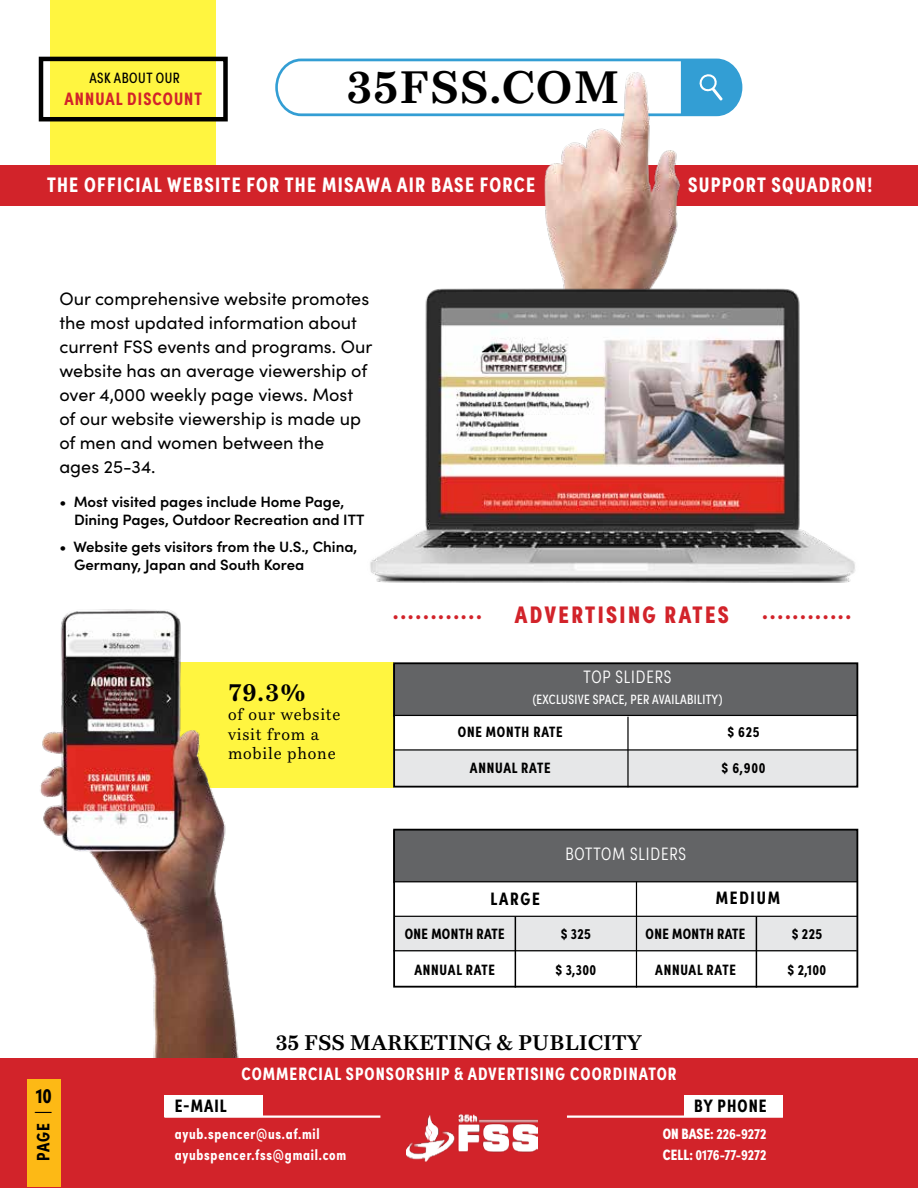
<style>
.page{position:relative;width:918px;height:1188px;background:#fff}
.page>*{position:absolute;margin:0;border:0;box-sizing:border-box;transform-origin:0 0}
.t1{font:700 45px "Bressay";letter-spacing:.025em;color:#000}
.t2{font:700 24.3px "Bressay";color:#000}
.t3{font:900 24px "Sofia Pro Condensed";letter-spacing:.1em;color:#d2232a}
.t4{font:700 21px "Sofia Pro Condensed";letter-spacing:.06em;color:#fff}
.t5{font:700 21px "Bressay";color:#000}
.t6{font:700 21px "Sofia Pro Condensed";color:#000}
.t7{font:18px/24px "Sofia Pro";color:#000}
.t8{font:700 18px "Sofia Pro Condensed";letter-spacing:.06em;color:#fff}
.t9{font:700 18px "Sofia Pro Condensed";letter-spacing:.06em;color:#000}
.t10{font:300 18px "Sofia Pro Condensed";letter-spacing:.05em;color:#fff}
.t11{font:700 18px "Sofia Pro Condensed";letter-spacing:.06em;color:#d2232a}
.t12{font:16.2px/19.5px "Bressay";letter-spacing:.05em;color:#000}
.t13{font:600 15px/18px "Sofia Pro";color:#000}
.t14{font:700 15px "Sofia Pro Condensed";letter-spacing:.04em;color:#000}
.t15{font:700 15px/21px "Sofia Pro Condensed";letter-spacing:.05em;color:#fff}
.t16{font:700 15px/21px "Sofia Pro Condensed";color:#fff}
.t17{font:15px "Sofia Pro Condensed";letter-spacing:.035em;color:#000}
.t18{font:13.5px "Sofia Pro Condensed";letter-spacing:.025em;color:#fff}
.s1{font-weight:900}
</style>
<div class="page">
<div style="left:133px;top:662px;width:260px;height:125px;background:#fff540"></div>
<img style="left:40px;top:609px;width:230px;height:449px">
<div style="left:0;top:1058px;width:918px;height:130px;background:#d2232a"></div>
<div style="left:50px;top:0;width:165px;height:202px;background:#fff540"></div>
<div style="left:39px;top:57px;width:189px;height:64px;border:4px solid #000"></div>
<div style="left:0;top:165px;width:918px;height:40px;background:#d2232a"></div>
<div style="left:164px;top:1096px;width:99px;height:21px;background:#fff"></div>
<hr style="left:164px;top:1116px;width:216px;height:2px;background:#fff">
<div style="left:684px;top:1096px;width:99px;height:21px;background:#fff"></div>
<hr style="left:567px;top:1116px;width:216px;height:2px;background:#fff">
<img style="left:407px;top:1115px;width:131px;height:46px">
<svg style="left:275px;top:59px;width:467px;height:57px"></svg>
<div style="left:394px;top:664px;width:463px;height:53px;background:#636466"></div>
<div style="left:394px;top:715px;width:463px;height:35px;background:#fff"></div>
<div style="left:394px;top:750px;width:463px;height:36px;background:#e6e7e8"></div>
<div style="left:393px;top:662px;width:465px;height:126px;border:2px solid #000"></div>
<hr style="left:394px;top:715px;width:463px;height:1px;background:#000">
<hr style="left:394px;top:749px;width:464px;height:2px;background:#000">
<hr style="left:627px;top:717px;width:2px;height:70px;background:#000">
<div style="left:394px;top:830px;width:463px;height:53px;background:#636466"></div>
<div style="left:394px;top:882px;width:463px;height:35px;background:#fff"></div>
<div style="left:394px;top:917px;width:463px;height:35px;background:#e6e7e8"></div>
<hr style="left:394px;top:881px;width:463px;height:1px;background:#000">
<hr style="left:394px;top:916px;width:464px;height:1px;background:#000">
<div style="left:393px;top:829px;width:465px;height:159px;border:2px solid #000"></div>
<hr style="left:393px;top:950px;width:464px;height:1px;background:#000">
<hr style="left:515px;top:917px;width:1px;height:71px;background:#000">
<hr style="left:756px;top:917px;width:1px;height:71px;background:#000">
<hr style="left:636px;top:881px;width:1px;height:107px;background:#000">
<img style="left:480px;top:58px;width:226px;height:202px">
<img style="left:370px;top:260px;width:485px;height:323px">
<div style="left:27px;top:1079px;width:34px;height:108px;background:#fdb915"></div>
<p class="t17" style="left:90px;top:67px;width:92px">ASK ABOUT OUR</p>
<p class="t11" style="left:65px;top:85px;width:139px">ANNUAL DISCOUNT</p>
<h1 class="t1" style="left:347px;top:62px;width:275px">35FSS.COM</h1>
<p class="t4" style="left:47px;top:169px;width:490px">THE OFFICIAL WEBSITE FOR THE MISAWA AIR BASE FORCE</p>
<p class="t4" style="left:688px;top:169px;width:186px">SUPPORT SQUADRON!</p>
<p class="t7" style="left:59px;top:286px;width:314px">Our comprehensive website promotes the most updated information about current FSS events and programs. Our website has an average viewership of over 4,000 weekly page views. Most of our website viewership is made up of men and women between the<br>ages 25-34.</p>
<p class="t13" style="left:74px;top:492px;width:292px;text-indent:-15px">• Most visited pages include Home Page,<br>Dining Pages, Outdoor Recreation and ITT</p>
<p class="t13" style="left:74px;top:537px;width:285px;text-indent:-15px">• Website gets visitors from the U.S., China,<br>Germany, Japan and South Korea</p>
<h2 class="t2" style="left:228px;top:678px;width:79px">79.3%</h2>
<p class="t12" style="left:228px;top:705px;width:114px">of our website visit from a mobile phone</p>
<h3 class="t3" style="left:393px;top:592px;width:90px">............</h3>
<h3 class="t3" style="left:515px;top:596px;width:216px">ADVERTISING RATES</h3>
<h3 class="t3" style="left:763px;top:592px;width:90px">............</h3>
<p class="t10" style="left:584px;top:664px;width:89px">TOP SLIDERS</p>
<p class="t18" style="left:533px;top:690px;width:191px">(EXCLUSIVE SPACE, PER AVAILABILITY)</p>
<p class="t14" style="left:458px;top:720px;width:106px">ONE MONTH RATE</p>
<p class="t14" style="left:470px;top:756px;width:82px">ANNUAL RATE</p>
<p class="t14" style="left:727px;top:720px;width:34px">$ 625</p>
<p class="t14" style="left:721px;top:756px;width:46px">$ 6,900</p>
<p class="t10" style="left:565px;top:840px;width:122px">BOTTOM SLIDERS</p>
<p class="t9" style="left:490px;top:884px;width:51px">LARGE</p>
<p class="t9" style="left:716px;top:884px;width:66px">MEDIUM</p>
<p class="t14" style="left:405px;top:922px;width:101px">ONE MONTH RATE</p>
<p class="t14" style="left:414px;top:958px;width:82px">ANNUAL RATE</p>
<p class="t14" style="left:561px;top:922px;width:32px">$ 325</p>
<p class="t14" style="left:556px;top:958px;width:42px">$ 3,300</p>
<p class="t14" style="left:646px;top:922px;width:101px">ONE MONTH RATE</p>
<p class="t14" style="left:655px;top:958px;width:82px">ANNUAL RATE</p>
<p class="t14" style="left:792px;top:922px;width:32px">$ 225</p>
<p class="t14" style="left:788px;top:958px;width:40px">$ 2,100</p>
<p class="t6" style="left:36px;top:1080px;width:18px">10</p>
<p class="t9" style="left:29px;top:1161px;width:51px;rotate:-90deg">PAGE |</p>
<p class="t5" style="left:276px;top:1030px;width:368px">35 FSS MARKETING &amp; PUBLICITY</p>
<p class="t8" style="left:241px;top:1060px;width:437px">COMMERCIAL SPONSORSHIP &amp; ADVERTISING COORDINATOR</p>
<p class="t9" style="left:175px;top:1092px;width:54px">E-MAIL</p>
<p class="t15" style="left:175px;top:1122px;width:173px">ayub.spencer@us.af.mil ayubspencer.fss@gmail.com</p>
<p class="t9" style="left:694px;top:1092px;width:74px">BY PHONE</p>
<p class="t16" style="left:663px;top:1122px;width:105px"><span class="s1">ON BASE:</span> 226-9272<br><span class="s1">CELL:</span> 0176-77-9272</p>
</div>
